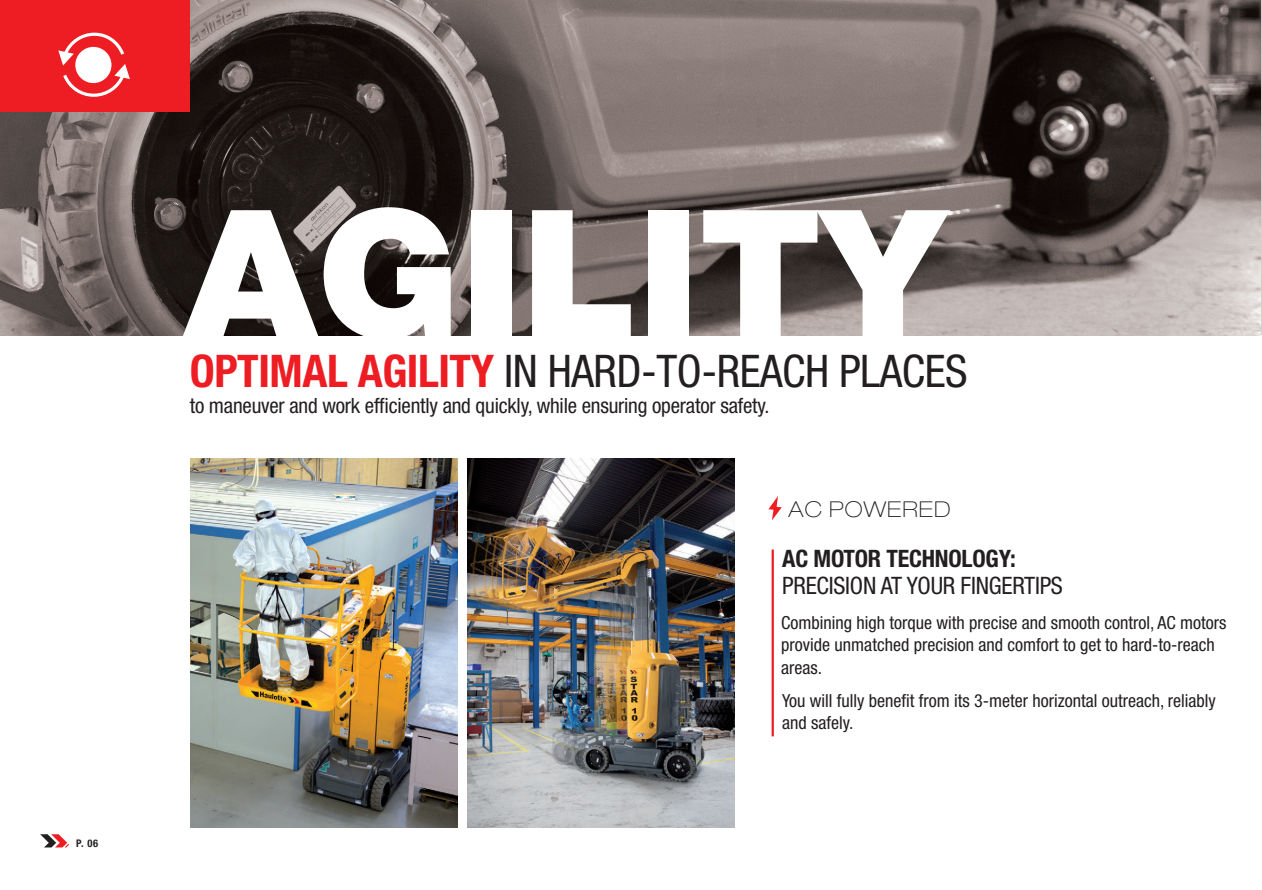
<style>
.page{position:relative;width:1262px;height:890px;background:#fff}
.page>*{position:absolute;margin:0;border:0;box-sizing:border-box;transform-origin:0 0}
.t1{font:900 177px "Helvetica Neue LT Std";color:#fff;scale:1.04 1}
.t2{font:condensed 45px "Helvetica Neue LT Std";letter-spacing:-.01em;color:#231f20}
.t3{font:condensed 24px "Helvetica Neue LT Std";letter-spacing:-.01em;color:#231f20}
.t4{font:700 condensed 24px "Helvetica Neue LT Std";letter-spacing:-.01em;color:#231f20}
.t5{font:100 expanded 21.9px "Helvetica Neue";letter-spacing:.05em;color:#231f20}
.t6{font:condensed 21px "Helvetica Neue LT Std";letter-spacing:-.01em;color:#231f20}
.t7{font:condensed 18px/22.5px "Helvetica Neue LT Std";color:#231f20}
.t8{font:700 condensed 10.5px "Helvetica Neue LT Std";color:#231f20}
.s1{font-weight:700;color:#ee1d23}
</style>
<div class="page">
<svg style="left:40px;top:834px;width:29px;height:13px"></svg>
<hr style="left:1260px;top:0;width:2px;height:335px;background:#d6cfcc">
<img style="left:0;top:0;width:1260px;height:335px">
<div style="left:0;top:0;width:190px;height:112px;background:#ee1d23"></div>
<svg style="left:58px;top:33px;width:72px;height:64px"></svg>
<img style="left:467px;top:458px;width:267px;height:369px">
<img style="left:190px;top:458px;width:267px;height:369px">
<hr style="left:771px;top:549px;width:3px;height:187px;background:#ee1d23">
<svg style="left:768px;top:496px;width:14px;height:24px"></svg>
<p class="t8" style="left:76px;top:837px;width:23px">P. 06</p>
<h1 class="t1" style="left:184px;top:168px;width:733px">AGILITY</h1>
<h2 class="t2" style="left:190px;top:345px;width:779px"><span class="s1">OPTIMAL AGILITY</span> IN HARD-TO-REACH PLACES</h2>
<p class="t6" style="left:190px;top:393px;width:581px">to maneuver and work efficiently and quickly, while ensuring operator safety.</p>
<p class="t5" style="left:788px;top:496px;width:164px">AC POWERED</p>
<h3 class="t4" style="left:782px;top:543px;width:235px">AC MOTOR TECHNOLOGY:</h3>
<h3 class="t3" style="left:782px;top:571px;width:282px">PRECISION AT YOUR FINGERTIPS</h3>
<p class="t7" style="left:781px;top:610px;width:447px">Combining high torque with precise and smooth control, AC motors provide unmatched precision and comfort to get to hard-to-reach areas.</p>
<p class="t7" style="left:782px;top:689px;width:435px">You will fully benefit from its 3-meter horizontal outreach, reliably and safely.</p>
</div>
